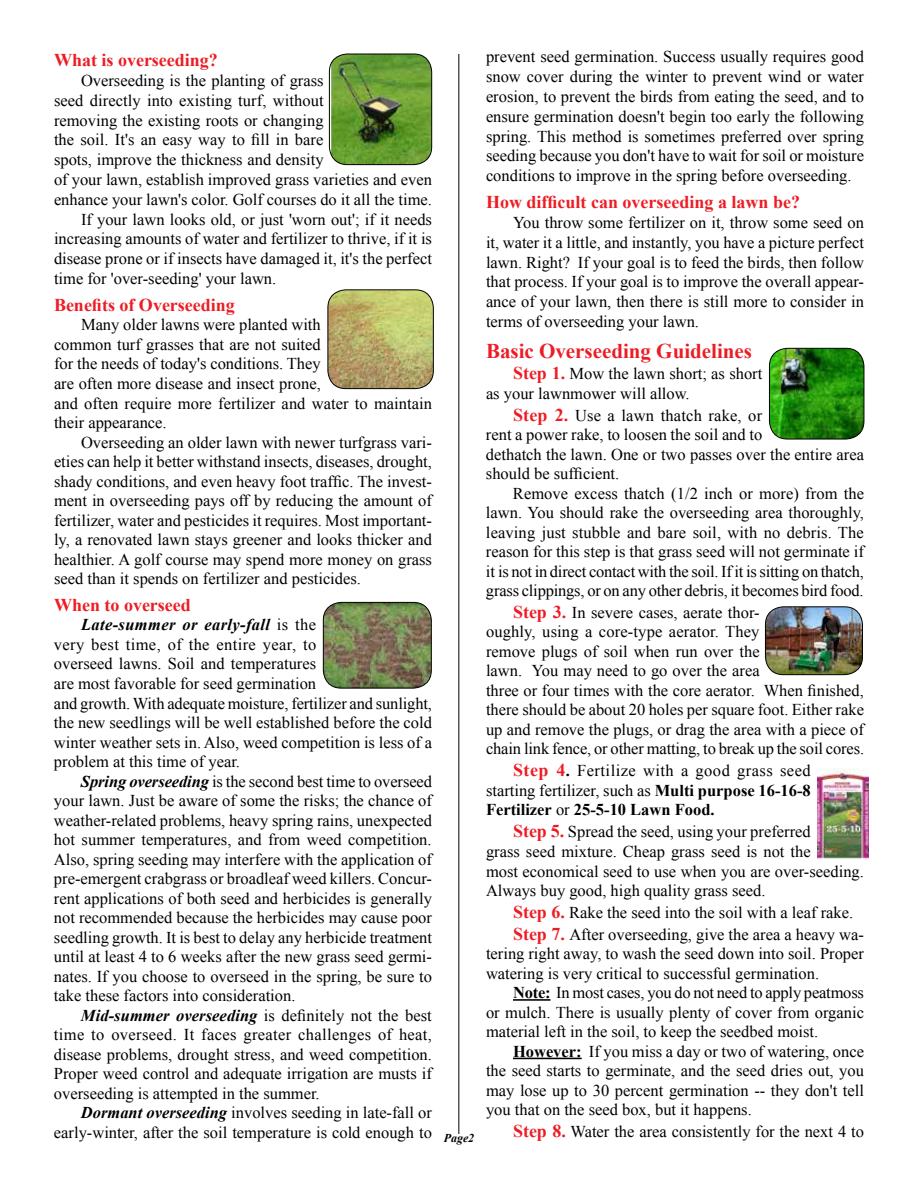
<style>
.page{position:relative;width:918px;height:1188px;background:#fff}
.page>*{position:absolute;margin:0;border:0;box-sizing:border-box;transform-origin:0 0}
.t1{font:700 21px "Times New Roman";color:#ed1c24}
.t2{font:700 18px "Times New Roman";color:#ed1c24}
.t3{font:16.5px/19.5px "Times New Roman";color:#000;text-align:justify}
.t4{font:italic 700 12px "Times New Roman";color:#000}
.s1{font-weight:700;font-style:italic}
.s2{font-weight:700;font-size:18px;color:#ed1c24}
.s3{font-weight:700}
</style>
<div class="page">
<img style="left:331px;top:54px;width:101px;height:111px">
<div style="left:329px;top:54px;width:103px;height:111px;border:1px solid #000;border-radius:18px"></div>
<img style="left:328px;top:290px;width:105px;height:99px">
<div style="left:328px;top:289px;width:106px;height:100px;border:1px solid #000;border-radius:18px"></div>
<img style="left:323px;top:602px;width:108px;height:86px">
<div style="left:323px;top:602px;width:109px;height:87px;border:1px solid #000;border-radius:18px"></div>
<hr style="left:513px;top:999px;width:37px;height:2px;background:#000">
<hr style="left:513px;top:1058px;width:69px;height:1px;background:#000">
<img style="left:769px;top:348px;width:95px;height:91px">
<div style="left:769px;top:348px;width:95px;height:91px;border:1px solid #000;border-radius:18px"></div>
<img style="left:765px;top:607px;width:97px;height:68px">
<div style="left:765px;top:606px;width:98px;height:69px;border:1px solid #000;border-radius:18px"></div>
<img style="left:818px;top:769px;width:50px;height:90px">
<hr style="left:459px;top:54px;width:1px;height:1080px;background:#000">
<p class="t2" style="left:54px;top:48px;width:165px">What is overseeding?</p>
<p class="t3" style="left:81px;top:70px;width:244px">Overseeding is the planting of grass</p>
<p class="t3" style="left:54px;top:90px;width:271px">seed directly into existing turf, without</p>
<p class="t3" style="left:54px;top:110px;width:271px">removing the existing roots or changing</p>
<p class="t3" style="left:54px;top:130px;width:271px">the soil. It's an easy way to fill in bare</p>
<p class="t3" style="left:54px;top:150px;width:271px">spots, improve the thickness and density</p>
<p class="t3" style="left:54px;top:169px;width:380px">of your lawn, establish improved grass varieties and even</p>
<p class="t3" style="left:54px;top:189px;width:380px">enhance your lawn's color. Golf courses do it all the time.</p>
<p class="t3" style="left:81px;top:209px;width:353px">If your lawn looks old, or just 'worn out'; if it needs</p>
<p class="t3" style="left:54px;top:229px;width:380px">increasing amounts of water and fertilizer to thrive, if it is</p>
<p class="t3" style="left:54px;top:249px;width:380px">disease prone or if insects have damaged it, it's the perfect</p>
<p class="t3" style="left:54px;top:268px;width:224px">time for 'over-seeding' your lawn.</p>
<p class="t2" style="left:54px;top:293px;width:182px">Benefits of Overseeding</p>
<p class="t3" style="left:54px;top:315px;width:380px;text-align:left;text-indent:27px">Many older lawns were planted with<br>common turf grasses that are not suited<br>for the needs of today's conditions. They<br>are often more disease and insect prone,<br>and often require more fertilizer and water to maintain their appearance.</p>
<p class="t3" style="left:54px;top:432px;width:380px;text-indent:27px">Overseeding an older lawn with newer turfgrass vari&shy;eties can help it better withstand insects, diseases, drought, shady conditions, and even heavy foot traffic. The invest&shy;ment in overseeding pays off by reducing the amount of fertilizer, water and pesticides it requires. Most important&shy;ly, a renovated lawn stays greener and looks thicker and healthier. A golf course may spend more money on grass seed than it spends on fertilizer and pesticides.</p>
<p class="t2" style="left:54px;top:593px;width:138px">When to overseed</p>
<p class="t3" style="left:54px;top:615px;width:380px;text-align:left;text-indent:27px"><span class="s1">Late-summer or early-fall</span> is the<br>very best time, of the entire year, to<br>overseed lawns. Soil and temperatures<br>are most favorable for seed germination<br>and growth. With adequate moisture, fertilizer and sunlight, the new seedlings will be well established before the cold winter weather sets in. Also, weed competition is less of a problem at this time of year.</p>
<p class="t3" style="left:54px;top:771px;width:380px;text-indent:27px"><span class="s1">Spring overseeding</span> is the second best time to overseed your lawn. Just be aware of some the risks; the chance of weather-related problems, heavy spring rains, unexpected hot summer temperatures, and from weed competition.<br>Also, spring seeding may interfere with the application of pre-emergent crabgrass or broadleaf weed killers. Concur&shy;rent applications of both seed and herbicides is generally not recommended because the herbicides may cause poor seedling growth. It is best to delay any herbicide treatment until at least 4 to 6 weeks after the new grass seed germi&shy;nates. If you choose to overseed in the spring, be sure to take these factors into consideration.</p>
<p class="t3" style="left:54px;top:1005px;width:380px;text-indent:27px"><span class="s1">Mid-summer overseeding</span> is definitely not the best time to overseed. It faces greater challenges of heat, disease problems, drought stress, and weed competition.<br>Proper weed control and adequate irrigation are musts if overseeding is attempted in the summer.</p>
<p class="t3" style="left:54px;top:1103px;width:380px;text-align:right"><span class="s1">Dormant overseeding</span> involves seeding in late-fall or early-winter, after the soil temperature is cold enough to</p>
<p class="t4" style="left:444px;top:1130px;width:32px">Page2</p>
<p class="t3" style="left:486px;top:47px;width:380px">prevent seed germination. Success usually requires good snow cover during the winter to prevent wind or water erosion, to prevent the birds from eating the seed, and to ensure germination doesn't begin too early the following spring. This method is sometimes preferred over spring seeding because you don't have to wait for soil or moisture conditions to improve in the spring before overseeding.</p>
<p class="t2" style="left:486px;top:190px;width:316px">How difficult can overseeding a lawn be?</p>
<p class="t3" style="left:486px;top:212px;width:380px;text-indent:27px">You throw some fertilizer on it, throw some seed on it, water it a little, and instantly, you have a picture perfect lawn. Right? If your goal is to feed the birds, then follow that process. If your goal is to improve the overall appear&shy;ance of your lawn, then there is still more to consider in terms of overseeding your lawn.</p>
<p class="t1" style="left:486px;top:336px;width:268px">Basic Overseeding Guidelines</p>
<p class="t3" style="left:486px;top:364px;width:278px;text-indent:27px"><span class="s2">Step 1.</span> Mow the lawn short; as short as your lawnmower will allow.</p>
<p class="t3" style="left:486px;top:405px;width:380px;text-align:left;text-indent:27px"><span class="s2">Step 2.</span> Use a lawn thatch rake, or<br>rent a power rake, to loosen the soil and to<br>dethatch the lawn. One or two passes over the entire area should be sufficient.</p>
<p class="t3" style="left:486px;top:483px;width:380px;text-indent:27px">Remove excess thatch (1/2 inch or more) from the lawn. You should rake the overseeding area thoroughly, leaving just stubble and bare soil, with no debris. The reason for this step is that grass seed will not germinate if it is not in direct contact with the soil. If it is sitting on thatch, grass clippings, or on any other debris, it becomes bird food.</p>
<p class="t3" style="left:486px;top:602px;width:380px;text-align:left;text-indent:27px"><span class="s2">Step 3.</span> In severe cases, aerate thor-<br>oughly, using a core-type aerator. They<br>remove plugs of soil when run over the<br>lawn. You may need to go over the area<br>three or four times with the core aerator. When finished, there should be about 20 holes per square foot. Either rake up and remove the plugs, or drag the area with a piece of chain link fence, or other matting, to break up the soil cores.</p>
<p class="t3" style="left:486px;top:760px;width:326px;text-indent:27px"><span class="s2">Step 4</span><span class="s3">.</span> Fertilize with a good grass seed starting fertilizer, such as <span class="s3">Multi purpose 16-16-8<br>Fertilizer</span> or <span class="s3">25-5-10 Lawn Food.</span></p>
<p class="t3" style="left:486px;top:821px;width:380px;text-align:left;text-indent:27px"><span class="s2">Step 5.</span> Spread the seed, using your preferred<br>grass seed mixture. Cheap grass seed is not the<br>most economical seed to use when you are over-seeding.<br>Always buy good, high quality grass seed.</p>
<p class="t3" style="left:513px;top:901px;width:353px;line-height:21.6px"><span class="s2">Step 6.</span> Rake the seed into the soil with a leaf rake.<br><span class="s2">Step 7.</span> After overseeding, give the area a heavy wa-</p>
<p class="t3" style="left:486px;top:944px;width:380px">tering right away, to wash the seed down into soil. Proper watering is very critical to successful germination.</p>
<p class="t3" style="left:486px;top:983px;width:380px;text-indent:27px"><span class="s3">Note:</span> In most cases, you do not need to apply peatmoss or mulch. There is usually plenty of cover from organic material left in the soil, to keep the seedbed moist.</p>
<p class="t3" style="left:486px;top:1041px;width:380px;text-indent:27px"><span class="s3">However:</span> If you miss a day or two of watering, once the seed starts to germinate, and the seed dries out, you may lose up to 30 percent germination -- they don't tell you that on the seed box, but it happens.</p>
<p class="t3" style="left:513px;top:1121px;width:353px"><span class="s2">Step 8.</span> Water the area consistently for the next 4 to</p>
</div>
